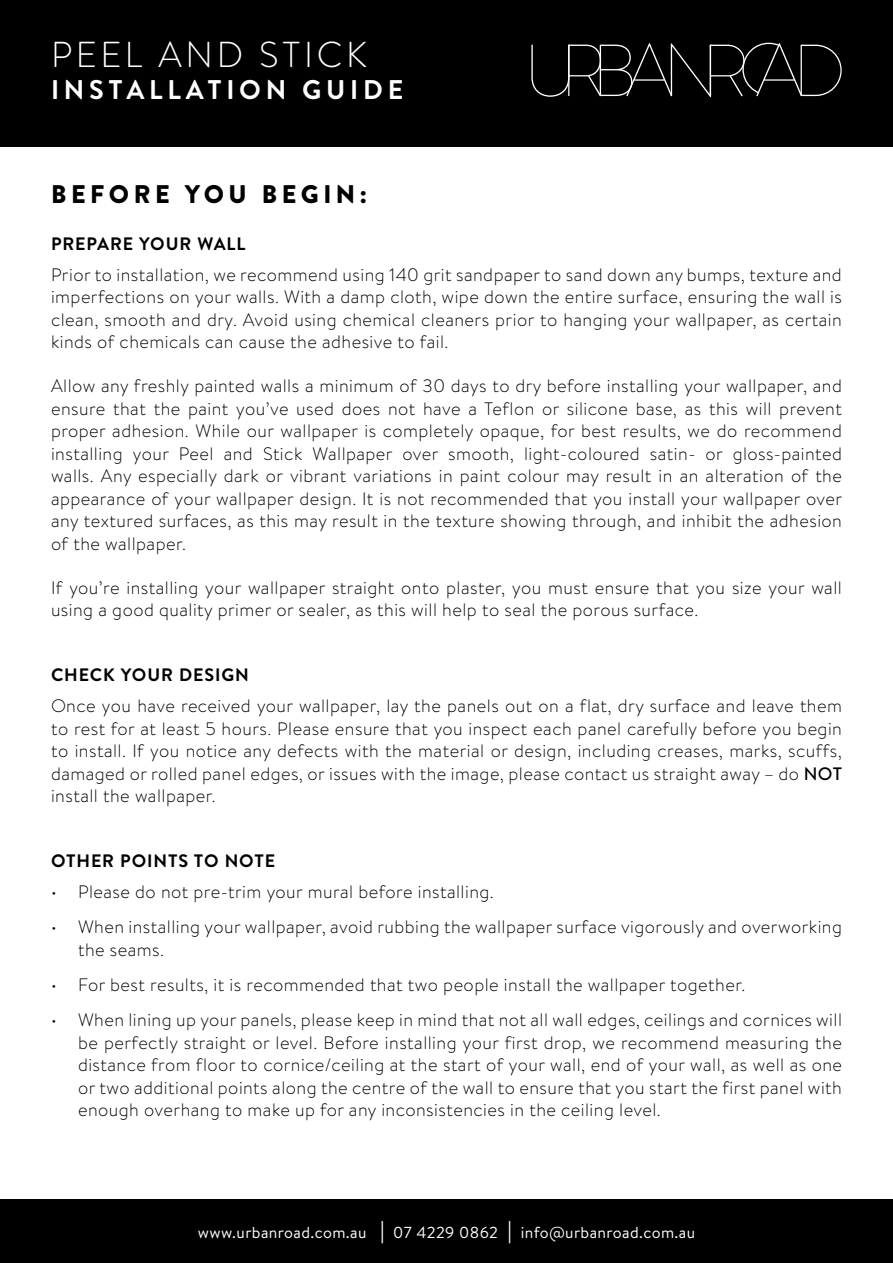
<style>
.page{position:relative;width:893px;height:1263px;background:#fff}
.page>*{position:absolute;margin:0;border:0;box-sizing:border-box;transform-origin:0 0}
.t1{font:300 36px "Brandon Text";letter-spacing:.1em;color:#fff}
.t2{font:700 27px "Brandon Text";letter-spacing:.175em;color:#fff}
.t3{font:900 25.5px "Brandon Text";letter-spacing:.175em;color:#000}
.t4{font:300 18px/22.5px "Brandon Text";letter-spacing:.025em;color:#000;text-align:justify}
.t5{font:700 18px "Brandon Text";letter-spacing:.05em;color:#000}
.t6{font:15.9px "Brandon Text";letter-spacing:.025em;color:#fff}
.s1{font-weight:500}
.s2{font-weight:900;font-size:22.5px}
</style>
<div class="page">
<div style="left:0;top:0;width:893px;height:147px;background:#000"></div>
<div style="left:0;top:1200px;width:893px;height:63px;background:#000"></div>
<svg style="left:531px;top:42px;width:311px;height:55px"></svg>
<h1 class="t1" style="left:51px;top:30px;width:317px">PEEL AND STICK</h1>
<h2 class="t2" style="left:51px;top:70px;width:354px">INSTALLATION GUIDE</h2>
<h3 class="t3" style="left:51px;top:176px;width:317px">BEFORE YOU BEGIN:</h3>
<p class="t5" style="left:51px;top:231px;width:196px">PREPARE YOUR WALL</p>
<p class="t4" style="left:51px;top:262px;width:792px">Prior to installation, we recommend using 140 grit sandpaper to sand down any bumps, texture and imperfections on your walls. With a damp cloth, wipe down the entire surface, ensuring the wall is clean, smooth and dry. Avoid using chemical cleaners prior to hanging your wallpaper, as certain kinds of chemicals can cause the adhesive to fail.</p>
<p class="t4" style="left:51px;top:374px;width:793px">Allow any freshly painted walls a minimum of 30 days to dry before installing your wallpaper, and ensure that the paint you’ve used does not have a Teflon or silicone base, as this will prevent proper adhesion. While our wallpaper is completely opaque, for best results, we do recommend installing your Peel and Stick Wallpaper over smooth, light-coloured satin- or gloss-painted walls. Any especially dark or vibrant variations in paint colour may result in an alteration of the appearance of your wallpaper design. It is not recommended that you install your wallpaper over any textured surfaces, as this may result in the texture showing through, and inhibit the adhesion of the wallpaper.</p>
<p class="t4" style="left:51px;top:576px;width:792px">If you’re installing your wallpaper straight onto plaster, you must ensure that you size your wall using a good quality primer or sealer, as this will help to seal the porous surface.</p>
<p class="t5" style="left:51px;top:662px;width:199px">CHECK YOUR DESIGN</p>
<p class="t4" style="left:51px;top:694px;width:792px">Once you have received your wallpaper, lay the panels out on a flat, dry surface and leave them to rest for at least 5 hours. Please ensure that you inspect each panel carefully before you begin to install. If you notice any defects with the material or design, including creases, marks, scuffs, damaged or rolled panel edges, or issues with the image, please contact us straight away – do <span class="s1">NOT </span>install the wallpaper.</p>
<p class="t5" style="left:51px;top:848px;width:226px">OTHER POINTS TO NOTE</p>
<p class="t4" style="left:51px;top:880px;width:444px">• Please do not pre-trim your mural before installing.</p>
<p class="t4" style="left:78px;top:915px;width:765px;text-indent:-27px">• When installing your wallpaper, avoid rubbing the wallpaper surface vigorously and overworking the seams.</p>
<p class="t4" style="left:51px;top:973px;width:696px">• For best results, it is recommended that two people install the wallpaper together.</p>
<p class="t4" style="left:78px;top:1008px;width:765px;text-indent:-27px">• When lining up your panels, please keep in mind that not all wall edges, ceilings and cornices will be perfectly straight or level. Before installing your first drop, we recommend measuring the distance from floor to cornice/ceiling at the start of your wall, end of your wall, as well as one or two additional points along the centre of the wall to ensure that you start the first panel with enough overhang to make up for any inconsistencies in the ceiling level.</p>
<p class="t6" style="left:198px;top:1221px;width:499px">www.urbanroad.com.au <span class="s2">|</span> 07 4229 0862 <span class="s2">|</span> info@urbanroad.com.au</p>
</div>
